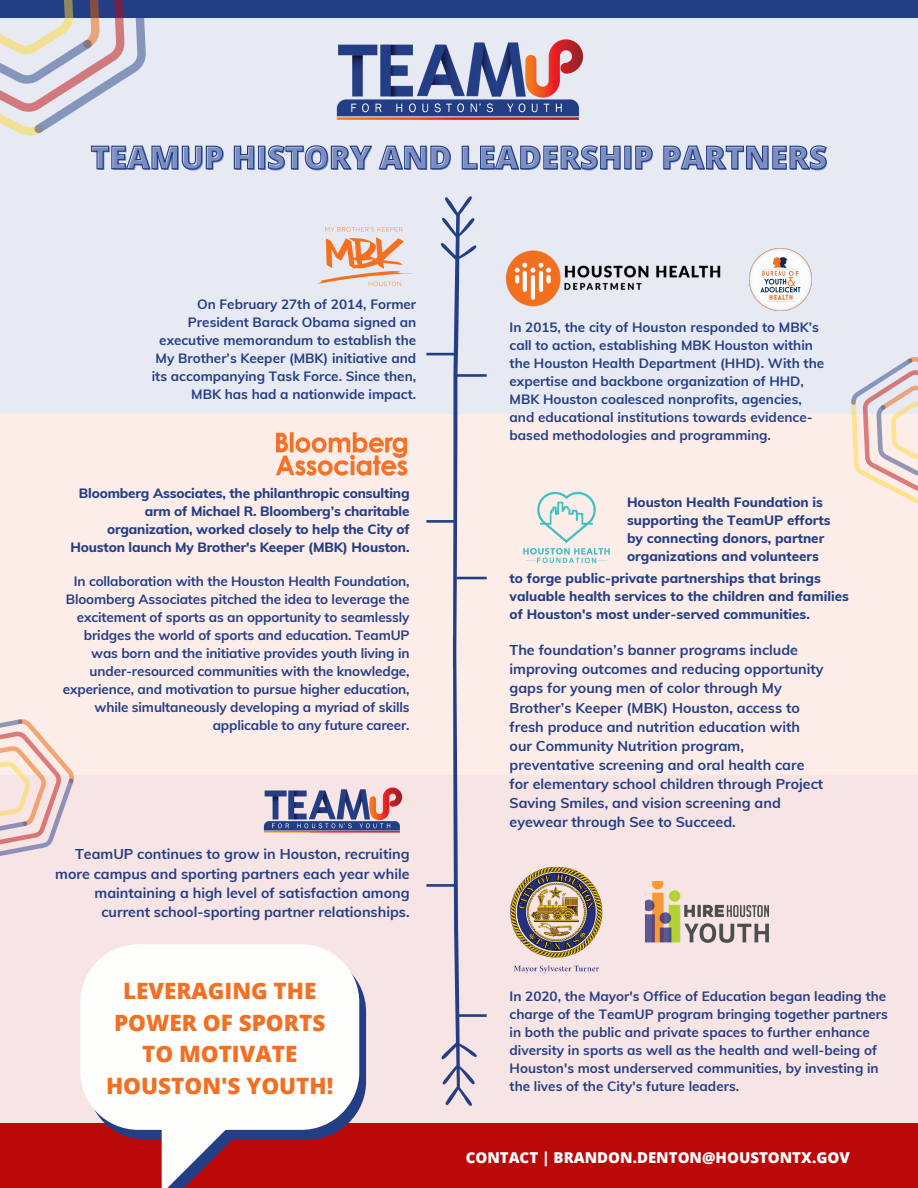
<style>
.page{position:relative;width:918px;height:1188px;background:#fff}
.page>*{position:absolute;margin:0;border:0;box-sizing:border-box;transform-origin:0 0}
.t1{font:800 31.5px "Open Sans";color:#7b8ec2}
.t2{font:800 22.5px/31.5px "Open Sans";color:#f17023;text-align:center}
.t3{font:800 15px "Open Sans";color:#fff}
.t4{font:700 14.25px/19.2px "Muli";color:#243e85}
.t5{font:700 13.5px/18px "Muli";color:#243e85;text-align:right}
.t6{font:800 13.5px/18px "Muli";color:#243e85}
</style>
<div class="page">
<div style="left:0;top:776px;width:918px;height:412px;background:#bb0909"></div>
<div style="left:0;top:19px;width:918px;height:1104px;background:linear-gradient(to right,#f4eaeb,#f4e9e9)"></div>
<img style="left:273px;top:430px;width:136px;height:48px">
<img style="left:646px;top:881px;width:122px;height:61px">
<img style="left:510px;top:867px;width:94px;height:111px">
<img style="left:316px;top:221px;width:100px;height:69px">
<img style="left:503px;top:249px;width:235px;height:61px">
<img style="left:749px;top:249px;width:62px;height:62px">
<svg style="left:426px;top:196px;width:61px;height:910px"></svg>
<img style="left:255px;top:779px;width:154px;height:56px">
<img style="left:510px;top:484px;width:117px;height:90px">
<div style="left:87px;top:954px;width:279px;height:186px;background:#243e85;border-radius:58px"></div>
<div style="left:80px;top:944px;width:279px;height:186px;background:#fefefd;border-radius:58px"></div>
<svg style="left:162px;top:1129px;width:79px;height:59px"></svg>
<svg style="left:0;top:0;width:828px;height:170px"></svg>
<svg style="left:833px;top:348px;width:85px;height:165px"></svg>
<svg style="left:0;top:692px;width:99px;height:195px"></svg>
<h1 class="t1" style="left:92px;top:137px;width:737px">TEAMUP HISTORY AND LEADERSHIP PARTNERS</h1>
<p class="t5" style="left:152px;top:295px;width:266px">On February 27th of 2014, Former President Barack Obama signed an executive memorandum to establish the My Brother’s Keeper (MBK) initiative and its accompanying Task Force. Since then, MBK has had a nationwide impact.</p>
<p class="t6" style="left:70px;top:484px;width:341px;text-align:right">Bloomberg Associates, the philanthropic consulting arm of Michael R. Bloomberg’s charitable organization, worked closely to help the City of Houston launch My Brother's Keeper (MBK) Houston.</p>
<p class="t5" style="left:63px;top:572px;width:348px">In collaboration with the Houston Health Foundation, Bloomberg Associates pitched the idea to leverage the excitement of sports as an opportunity to seamlessly bridges the world of sports and education. TeamUP was born and the initiative provides youth living in under-resourced communities with the knowledge, experience, and motivation to pursue higher education, while simultaneously developing a myriad of skills applicable to any future career.</p>
<p class="t4" style="left:55px;top:844px;width:356px;text-align:right">TeamUP continues to grow in Houston, recruiting more campus and sporting partners each year while maintaining a high level of satisfaction among current school-sporting partner relationships.</p>
<h2 class="t2" style="left:106px;top:975px;width:229px">LEVERAGING THE<br>POWER OF SPORTS<br>TO MOTIVATE<br>HOUSTON'S YOUTH!</h2>
<p class="t5" style="left:510px;top:318px;width:316px;text-align:left">In 2015, the city of Houston responded to MBK’s call to action, establishing MBK Houston within the Houston Health Department (HHD). With the expertise and backbone organization of HHD, MBK Houston coalesced nonprofits, agencies, and educational institutions towards evidence&shy;based methodologies and programming.</p>
<p class="t6" style="left:627px;top:493px;width:205px">Houston Health Foundation is supporting the TeamUP efforts by connecting donors, partner organizations and volunteers</p>
<p class="t6" style="left:510px;top:569px;width:341px">to forge public-private partnerships that brings valuable health services to the children and families of Houston's most under-served communities.</p>
<p class="t4" style="left:510px;top:640px;width:316px">The foundation’s banner programs include improving outcomes and reducing opportunity gaps for young men of color through My Brother’s Keeper (MBK) Houston, access to fresh produce and nutrition education with our Community Nutrition program, preventative screening and oral health care for elementary school children through Project Saving Smiles, and vision screening and eyewear through See to Succeed.</p>
<p class="t5" style="left:510px;top:987px;width:380px;text-align:left">In 2020, the Mayor's Office of Education began leading the charge of the TeamUP program bringing together partners in both the public and private spaces to further enhance diversity in sports as well as the health and well-being of Houston's most underserved communities, by investing in the lives of the City's future leaders.</p>
<p class="t3" style="left:466px;top:1147px;width:386px">CONTACT | BRANDON.DENTON@HOUSTONTX.GOV</p>
</div>
